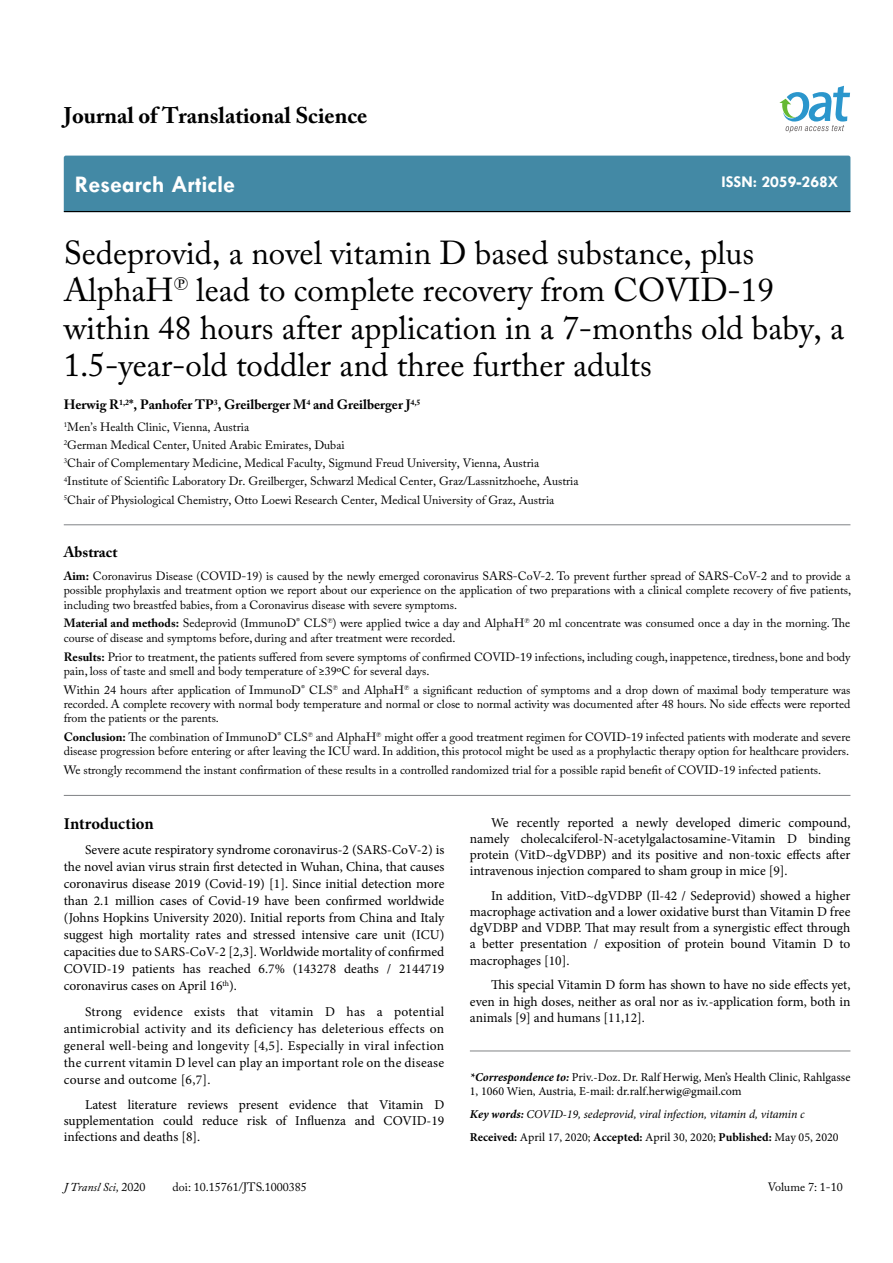
<style>
.page{position:relative;width:893px;height:1263px;background:#fff}
.page>*{position:absolute;margin:0;border:0;box-sizing:border-box;transform-origin:0 0}
.t1{font:33px/37.5px "Adobe Caslon Pro";color:#000}
.t2{font:700 24px "Tw Cen";color:#fff}
.t3{font:700 22.5px "Adobe Caslon Pro";color:#000}
.t4{font:700 16.5px "Tw Cen";color:#fff}
.t5{font:700 16.5px "Minion Pro";letter-spacing:-.005em;color:#000}
.t6{font:700 15px "Adobe Caslon Pro";color:#000}
.t7{font:13.5px/17px "Minion Pro";color:#000;text-align:justify}
.t8{font:700 13.5px "Adobe Caslon Pro";color:#000}
.t9{font:12px/14.4px "Adobe Caslon Pro";color:#000}
.t10{font:italic 12px/23px "Minion Pro";letter-spacing:-.01em;color:#000}
.t11{font:12px/14.4px "Minion Pro";color:#000}
.t12{font:italic 12px "Adobe Caslon Pro";color:#000}
.s1{font-weight:700}
.s2{font-weight:700;font-style:italic}
.s3{font-weight:700;font-style:normal}
.s4{font-style:normal}
</style>
<div class="page">
<div style="left:64px;top:156px;width:786px;height:55px;background:#4389a5"></div>
<hr style="left:64px;top:211px;width:786px;height:1px;background:#000">
<svg style="left:779px;top:86px;width:71px;height:47px"></svg>
<hr style="left:470px;top:1051px;width:380px;height:1px;background:#808285">
<hr style="left:64px;top:524px;width:786px;height:1px;background:#808285">
<hr style="left:64px;top:795px;width:786px;height:1px;background:#808285">
<h3 class="t3" style="left:64px;top:102px;width:305px">Journal of Translational Science</h3>
<h2 class="t2" style="left:75px;top:170px;width:162px">Research Article</h2>
<h3 class="t4" style="left:721px;top:172px;width:119px">ISSN: 2059-268X</h3>
<h1 class="t1" style="left:64px;top:233px;width:782px">Sedeprovid, a novel vitamin D based substance, plus AlphaH<sup>℗</sup> lead to complete recovery from COVID-19 within 48 hours after application in a 7-months old baby, a 1.5-year-old toddler and three further adults</h1>
<p class="t8" style="left:64px;top:397px;width:358px">Herwig R<sup>1,2</sup>*, Panhofer TP<sup>3</sup>, Greilberger M<sup>4</sup> and Greilberger J<sup>4,5</sup></p>
<p class="t9" style="left:64px;top:418px;width:516px;line-height:18px"><sup>1</sup>Men’s Health Clinic, Vienna, Austria<br><sup>2</sup>German Medical Center, United Arabic Emirates, Dubai<br><sup>3</sup>Chair of Complementary Medicine, Medical Faculty, Sigmund Freud University, Vienna, Austria <sup>4</sup>Institute of Scientific Laboratory Dr. Greilberger, Schwarzl Medical Center, Graz/Lassnitzhoehe, Austria <sup>5</sup>Chair of Physiological Chemistry, Otto Loewi Research Center, Medical University of Graz, Austria</p>
<p class="t6" style="left:64px;top:543px;width:55px">Abstract</p>
<p class="t9" style="left:64px;top:569px;width:789px;text-align:justify"><span class="s1">Aim:</span> Coronavirus Disease (COVID-19) is caused by the newly emerged coronavirus SARS-CoV-2. To prevent further spread of SARS-CoV-2 and to provide a possible prophylaxis and treatment option we report about our experience on the application of two preparations with a clinical complete recovery of five patients, including two breastfed babies, from a Coronavirus disease with severe symptoms.</p>
<p class="t9" style="left:64px;top:616px;width:788px"><span class="s1">Material and methods:</span> Sedeprovid (ImmunoD<sup>®</sup> CLS<sup>℗</sup>) were applied twice a day and AlphaH<sup>℗</sup> 20 ml concentrate was consumed once a day in the morning. The course of disease and symptoms before, during and after treatment were recorded.</p>
<p class="t9" style="left:64px;top:649px;width:788px"><span class="s1">Results:</span> Prior to treatment, the patients suffered from severe symptoms of confirmed COVID-19 infections, including cough, inappetence, tiredness, bone and body pain, loss of taste and smell and body temperature of ≥39ºC for several days.</p>
<p class="t9" style="left:64px;top:682px;width:788px;text-align:justify">Within 24 hours after application of ImmunoD<sup>®</sup> CLS<sup>℗</sup> and AlphaH<sup>℗</sup> a significant reduction of symptoms and a drop down of maximal body temperature was recorded. A complete recovery with normal body temperature and normal or close to normal activity was documented after 48 hours. No side effects were reported from the patients or the parents.</p>
<p class="t9" style="left:64px;top:730px;width:788px"><span class="s1">Conclusion:</span> The combination of ImmunoD<sup>®</sup> CLS<sup>℗</sup> and AlphaH<sup>℗</sup> might offer a good treatment regimen for COVID-19 infected patients with moderate and severe disease progression before entering or after leaving the ICU ward. In addition, this protocol might be used as a prophylactic therapy option for healthcare providers.</p>
<p class="t9" style="left:64px;top:763px;width:759px">We strongly recommend the instant confirmation of these results in a controlled randomized trial for a possible rapid benefit of COVID-19 infected patients.</p>
<p class="t7" style="left:470px;top:814px;width:382px;line-height:16.2px;text-indent:21px">We recently reported a newly developed dimeric compound, namely cholecalciferol-N-acetylgalactosamine-Vitamin D binding protein (VitD~dgVDBP) and its positive and non-toxic effects after intravenous injection compared to sham group in mice [9].</p>
<p class="t7" style="left:470px;top:887px;width:382px;line-height:16.2px;text-indent:21px">In addition, VitD~dgVDBP (Il-42 / Sedeprovid) showed a higher macrophage activation and a lower oxidative burst than Vitamin D free dgVDBP and VDBP. That may result from a synergistic effect through a better presentation / exposition of protein bound Vitamin D to macrophages [10].</p>
<p class="t7" style="left:470px;top:977px;width:382px;line-height:16.2px;text-indent:21px">This special Vitamin D form has shown to have no side effects yet, even in high doses, neither as oral nor as iv.-application form, both in animals [9] and humans [11,12].</p>
<h3 class="t5" style="left:64px;top:812px;width:91px">Introduction</h3>
<p class="t7" style="left:64px;top:841px;width:382px;text-indent:21px">Severe acute respiratory syndrome coronavirus-2 (SARS-CoV-2) is the novel avian virus strain first detected in Wuhan, China, that causes coronavirus disease 2019 (Covid-19) [1]. Since initial detection more than 2.1 million cases of Covid-19 have been confirmed worldwide (Johns Hopkins University 2020). Initial reports from China and Italy suggest high mortality rates and stressed intensive care unit (ICU) capacities due to SARS-CoV-2 [2,3]. Worldwide mortality of confirmed COVID-19 patients has reached 6.7% (143278 deaths / 2144719 coronavirus cases on April 16<sup>th</sup>).</p>
<p class="t7" style="left:64px;top:1003px;width:382px;text-indent:21px">Strong evidence exists that vitamin D has a potential antimicrobial activity and its deficiency has deleterious effects on general well-being and longevity [4,5]. Especially in viral infection the current vitamin D level can play an important role on the disease course and outcome [6,7].</p>
<p class="t7" style="left:64px;top:1096px;width:382px;line-height:16.2px;text-indent:21px">Latest literature reviews present evidence that Vitamin D supplementation could reduce risk of Influenza and COVID-19 infections and deaths [8].</p>
<p class="t11" style="left:470px;top:1070px;width:382px"><span class="s2">*Correspondence to:</span> Priv.-Doz. Dr. Ralf Herwig, Men’s Health Clinic, Rahlgasse<br>1, 1060 Wien, Austria, E-mail: dr.ralf.herwig@gmail.com</p>
<p class="t10" style="left:470px;top:1103px;width:370px"><span class="s1">Key words:</span> COVID-19, sedeprovid, viral infection, vitamin d, vitamin c<br><span class="s3">Received:</span> <span class="s4">April 17, 2020;</span> <span class="s3">Accepted:</span> <span class="s4">April 30, 2020;</span> <span class="s3">Published:</span> <span class="s4">May 05, 2020</span></p>
<p class="t12" style="left:64px;top:1180px;width:83px">J Transl Sci, <span class="s4">2020</span></p>
<p class="t9" style="left:173px;top:1180px;width:136px">doi: 10.15761/JTS.1000385</p>
<p class="t9" style="left:768px;top:1180px;width:77px">Volume 7: 1-10</p>
</div>
